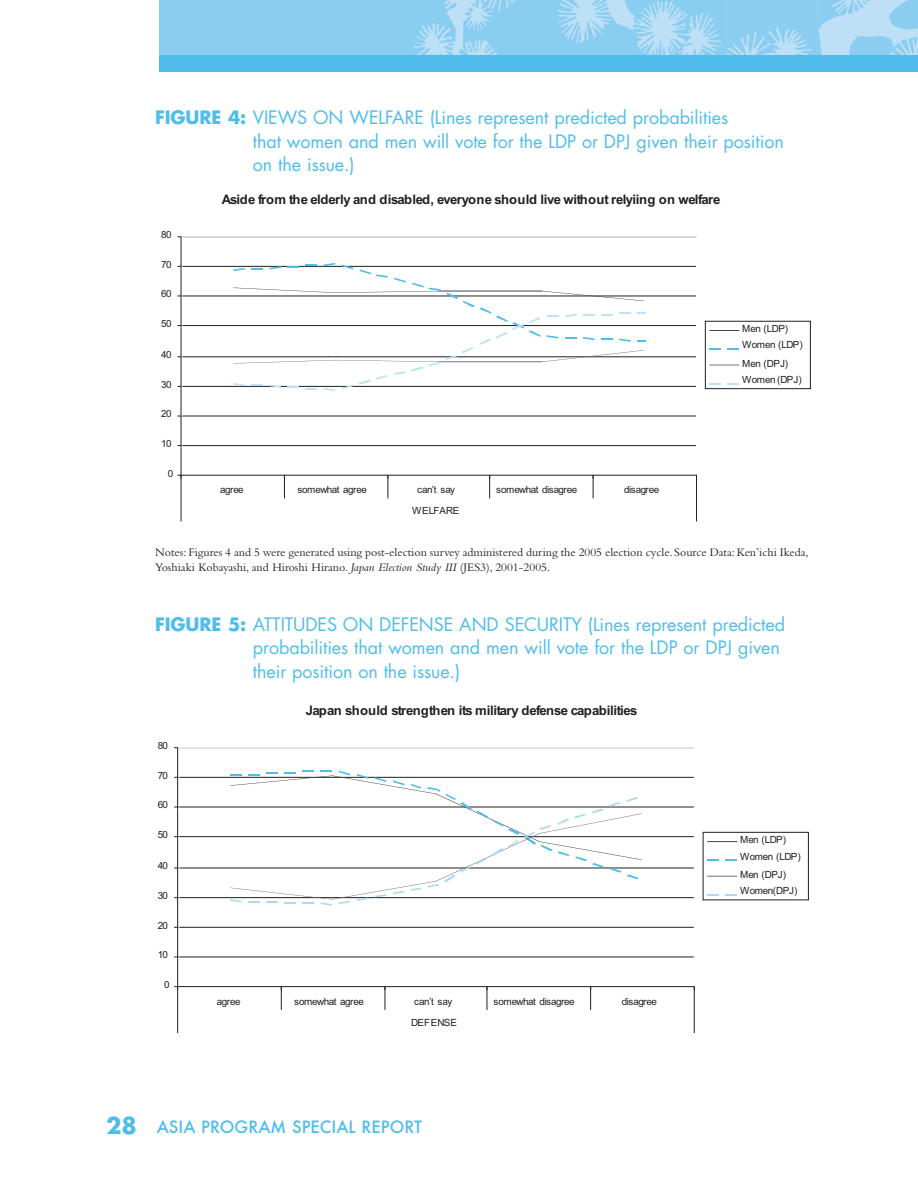
<style>
.page{position:relative;width:918px;height:1188px;background:#fff}
.page>*{position:absolute;margin:0;border:0;box-sizing:border-box;transform-origin:0 0}
.t1{font:18px/23.5px "Futura";letter-spacing:-.005em;color:#4fbdec}
.t2{font:500 16.5px "Futura";color:#4fbdec}
.t3{font:700 13.2px "Arial";letter-spacing:-.025em;color:#231f20}
.t4{font:12px/15px "Bembo";color:#231f20}
.t5{font:9.9px/16.5px "Arial";letter-spacing:-.03em;color:#231f20}
.s1{font-weight:700}
.s2{font-style:italic}
.s3{font-weight:700;font-size:22.5px}
</style>
<div class="page">
<div style="left:159px;top:0;width:409px;height:67px;background:#8bcdf0"></div>
<img style="left:414px;top:0;width:102px;height:55px">
<img style="left:557px;top:0;width:168px;height:55px">
<img style="left:725px;top:0;width:193px;height:55px">
<div style="left:159px;top:55px;width:759px;height:17px;background:#4fbdec"></div>
<hr style="left:181px;top:445px;width:515px;height:1px;background:#231f20">
<hr style="left:181px;top:416px;width:515px;height:1px;background:#231f20">
<hr style="left:181px;top:386px;width:515px;height:1px;background:#231f20">
<hr style="left:181px;top:357px;width:515px;height:1px;background:#231f20">
<hr style="left:181px;top:325px;width:515px;height:1px;background:#231f20">
<hr style="left:181px;top:296px;width:515px;height:1px;background:#231f20">
<hr style="left:181px;top:266px;width:515px;height:1px;background:#231f20">
<hr style="left:181px;top:237px;width:1px;height:238px;background:#231f20">
<hr style="left:181px;top:475px;width:516px;height:1px;background:#231f20">
<svg style="left:233px;top:263px;width:412px;height:128px"></svg>
<svg style="left:284px;top:476px;width:1px;height:22px"></svg>
<svg style="left:388px;top:475px;width:1px;height:23px"></svg>
<svg style="left:489px;top:476px;width:1px;height:22px"></svg>
<svg style="left:593px;top:476px;width:1px;height:22px"></svg>
<hr style="left:181px;top:475px;width:1px;height:46px;background:#231f20">
<hr style="left:696px;top:475px;width:1px;height:46px;background:#231f20">
<div style="left:705px;top:321px;width:106px;height:68px;border:1px solid #231f20"></div>
<hr style="left:709px;top:330px;width:30px;height:1px;background:#434445">
<svg style="left:709px;top:348px;width:12px;height:2px"></svg>
<svg style="left:728px;top:348px;width:11px;height:2px"></svg>
<hr style="left:709px;top:365px;width:30px;height:1px;background:#727477">
<svg style="left:709px;top:383px;width:12px;height:2px"></svg>
<svg style="left:728px;top:383px;width:11px;height:2px"></svg>
<hr style="left:177px;top:957px;width:517px;height:1px;background:#231f20">
<hr style="left:177px;top:927px;width:517px;height:1px;background:#231f20">
<hr style="left:177px;top:897px;width:517px;height:1px;background:#231f20">
<hr style="left:177px;top:868px;width:517px;height:1px;background:#231f20">
<hr style="left:177px;top:836px;width:517px;height:1px;background:#231f20">
<hr style="left:177px;top:807px;width:517px;height:1px;background:#231f20">
<hr style="left:177px;top:777px;width:517px;height:1px;background:#231f20">
<hr style="left:177px;top:747px;width:1px;height:240px;background:#231f20">
<hr style="left:177px;top:986px;width:517px;height:1px;background:#231f20">
<svg style="left:230px;top:771px;width:412px;height:135px"></svg>
<svg style="left:281px;top:987px;width:1px;height:23px"></svg>
<svg style="left:385px;top:986px;width:1px;height:24px"></svg>
<svg style="left:487px;top:986px;width:1px;height:24px"></svg>
<svg style="left:590px;top:987px;width:1px;height:23px"></svg>
<hr style="left:177px;top:986px;width:1px;height:47px;background:#231f20">
<hr style="left:694px;top:986px;width:1px;height:47px;background:#231f20">
<div style="left:703px;top:832px;width:106px;height:68px;border:1px solid #231f20"></div>
<hr style="left:707px;top:841px;width:30px;height:1px;background:#434445">
<svg style="left:707px;top:860px;width:12px;height:1px"></svg>
<svg style="left:725px;top:860px;width:12px;height:1px"></svg>
<hr style="left:707px;top:876px;width:30px;height:1px;background:#727477">
<svg style="left:707px;top:894px;width:12px;height:2px"></svg>
<svg style="left:725px;top:894px;width:12px;height:2px"></svg>
<p class="t1" style="left:253px;top:107px;width:532px;text-indent:-98px"><span class="s1">FIGURE 4:</span> VIEWS ON WELFARE (Lines represent predicted probabilities<br>that women and men will vote for the LDP or DPJ given their position on the issue.)</p>
<p class="t5" style="left:161px;top:227px;width:12px">80</p>
<p class="t5" style="left:161px;top:256px;width:12px">70</p>
<p class="t5" style="left:161px;top:286px;width:12px">60</p>
<p class="t5" style="left:161px;top:315px;width:12px">50</p>
<p class="t5" style="left:161px;top:347px;width:12px">40</p>
<p class="t5" style="left:161px;top:376px;width:12px">30</p>
<p class="t5" style="left:161px;top:406px;width:12px">20</p>
<p class="t5" style="left:161px;top:435px;width:12px">10</p>
<p class="t5" style="left:168px;top:465px;width:7px">0</p>
<p class="t3" style="left:222px;top:192px;width:500px">Aside from the elderly and disabled, everyone should live without relyiing on welfare</p>
<p class="t5" style="left:220px;top:481px;width:25px">agree</p>
<p class="t5" style="left:297px;top:481px;width:71px">somewhat agree</p>
<p class="t5" style="left:417px;top:481px;width:40px">can’t say</p>
<p class="t5" style="left:496px;top:481px;width:82px">somewhat disagree</p>
<p class="t5" style="left:624px;top:481px;width:37px">disagree</p>
<p class="t5" style="left:412px;top:503px;width:49px">WELFARE</p>
<p class="t5" style="left:742px;top:320px;width:62px">Men (LDP)<br>Women (LDP)</p>
<p class="t5" style="left:742px;top:355px;width:61px">Men (DPJ)<br>Women (DPJ)</p>
<p class="t4" style="left:155px;top:546px;width:655px">Notes: Figures 4 and 5 were generated using post-election survey administered during the 2005 election cycle. Source Data: Ken’ichi Ikeda,<br>Yoshiaki Kobayashi, and Hiroshi Hirano. <span class="s2">Japan Election Study III</span> (JES3), 2001-2005.</p>
<p class="t1" style="left:253px;top:614px;width:534px;text-indent:-98px"><span class="s1">FIGURE 5:</span> ATTITUDES ON DEFENSE AND SECURITY (Lines represent predicted probabilities that women and men will vote for the LDP or DPJ given their position on the issue.)</p>
<p class="t5" style="left:158px;top:737px;width:12px">80</p>
<p class="t5" style="left:158px;top:767px;width:12px">70</p>
<p class="t5" style="left:158px;top:797px;width:12px">60</p>
<p class="t5" style="left:158px;top:826px;width:12px">50</p>
<p class="t5" style="left:158px;top:858px;width:12px">40</p>
<p class="t5" style="left:158px;top:887px;width:12px">30</p>
<p class="t5" style="left:158px;top:917px;width:12px">20</p>
<p class="t5" style="left:158px;top:947px;width:12px">10</p>
<p class="t5" style="left:164px;top:976px;width:7px">0</p>
<p class="t3" style="left:306px;top:703px;width:333px">Japan should strengthen its military defense capabilities</p>
<p class="t5" style="left:217px;top:993px;width:25px">agree</p>
<p class="t5" style="left:294px;top:993px;width:71px">somewhat agree</p>
<p class="t5" style="left:414px;top:993px;width:40px">can’t say</p>
<p class="t5" style="left:494px;top:993px;width:83px">somewhat disagree</p>
<p class="t5" style="left:622px;top:993px;width:37px">disagree</p>
<p class="t5" style="left:411px;top:1014px;width:48px">DEFENSE</p>
<p class="t2" style="left:106px;top:1118px;width:317px"><span class="s3">28</span> ASIA PROGRAM SPECIAL REPORT</p>
<p class="t5" style="left:740px;top:831px;width:62px">Men (LDP)<br>Women (LDP)</p>
<p class="t5" style="left:740px;top:866px;width:59px">Men (DPJ)<br>Women(DPJ)</p>
</div>
